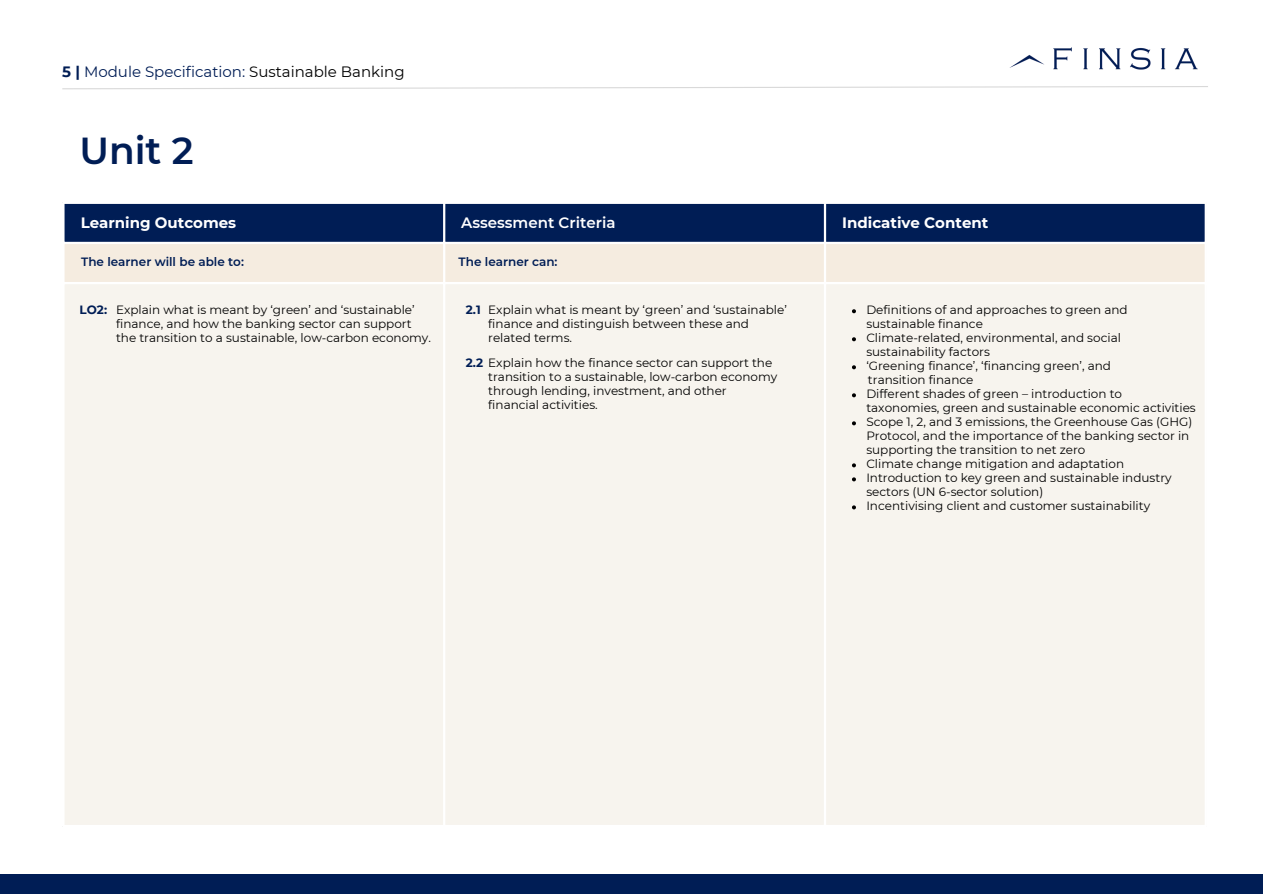
<style>
.page{position:relative;width:1263px;height:894px;background:#fff}
.page>*{position:absolute;margin:0;border:0;box-sizing:border-box;transform-origin:0 0}
.t1{font:600 37.5px "Montserrat";color:#001d55}
.t2{font:15px "Montserrat";color:#001d55}
.t3{font:700 15px "Montserrat";color:#fff}
.t4{font:600 15px "Montserrat";color:#fff}
.t5{font:12px/14px "Montserrat";color:#000}
.t6{font:600 12px "Montserrat";color:#001d55}
.t7{font:700 12px "Montserrat";color:#001d55}
.s1{font-weight:700}
.s2{color:#000}
.s3{font-weight:700;color:#001d55}
</style>
<div class="page">
<img style="left:1009px;top:47px;width:189px;height:23px">
<div style="left:0;top:873px;width:1263px;height:20px;background:#001d55"></div>
<svg style="left:62px;top:86px;width:1146px;height:4px"></svg>
<div style="left:65px;top:204px;width:1140px;height:38px;background:#001d55"></div>
<div style="left:65px;top:244px;width:1140px;height:38px;background:#f5ece0"></div>
<div style="left:65px;top:284px;width:1140px;height:540px;background:#f7f4ee"></div>
<hr style="left:443px;top:204px;width:2px;height:620px;background:#fff">
<hr style="left:824px;top:204px;width:2px;height:620px;background:#fff">
<svg style="left:852px;top:309px;width:4px;height:4px"></svg>
<svg style="left:852px;top:337px;width:4px;height:4px"></svg>
<svg style="left:852px;top:365px;width:4px;height:4px"></svg>
<svg style="left:852px;top:393px;width:4px;height:4px"></svg>
<svg style="left:852px;top:421px;width:4px;height:4px"></svg>
<svg style="left:852px;top:463px;width:4px;height:4px"></svg>
<svg style="left:852px;top:477px;width:4px;height:4px"></svg>
<svg style="left:852px;top:505px;width:4px;height:4px"></svg>
<p class="t2" style="left:62px;top:63px;width:344px"><span class="s1">5 |</span> Module Specification: <span class="s2">Sustainable Banking</span></p>
<p class="t1" style="left:80px;top:128px;width:116px">Unit 2</p>
<h1 class="t3" style="left:81px;top:214px;width:157px">Learning Outcomes</h1>
<p class="t4" style="left:461px;top:214px;width:156px">Assessment Criteria</p>
<p class="t3" style="left:842px;top:214px;width:148px">Indicative Content</p>
<p class="t6" style="left:81px;top:255px;width:164px">The learner will be able to:</p>
<p class="t6" style="left:459px;top:255px;width:100px">The learner can:</p>
<p class="t7" style="left:80px;top:302px;width:29px">LO2:</p>
<h3 class="t5" style="left:116px;top:303px;width:316px">Explain what is meant by ‘green’ and ‘sustainable’ finance, and how the banking sector can support the transition to a sustainable, low-carbon economy.</h3>
<p class="t7" style="left:466px;top:302px;width:16px">2.1</p>
<h4 class="t5" style="left:488px;top:303px;width:300px">Explain what is meant by ‘green’ and ‘sustainable’ finance and distinguish between these and</h4>
<p class="t5" style="left:866px;top:303px;width:263px">Definitions of and approaches to green and sustainable finance</p>
<p class="t5" style="left:866px;top:331px;width:256px">Climate-related, environmental, and social sustainability factors</p>
<p class="t5" style="left:866px;top:359px;width:246px">‘Greening finance’, ‘financing green’, and</p>
<p class="t5" style="left:868px;top:373px;width:107px">transition finance</p>
<p class="t5" style="left:866px;top:387px;width:331px">Different shades of green – introduction to taxonomies, green and sustainable economic activities</p>
<p class="t5" style="left:866px;top:415px;width:328px">Scope 1, 2, and 3 emissions, the Greenhouse Gas (GHG)<br>Protocol, and the importance of the banking sector in supporting the transition to net zero</p>
<p class="t5" style="left:866px;top:457px;width:259px">Climate change mitigation and adaptation</p>
<p class="t5" style="left:866px;top:471px;width:307px">Introduction to key green and sustainable industry sectors (UN 6-sector solution)</p>
<p class="t5" style="left:866px;top:499px;width:285px">Incentivising client and customer sustainability</p>
<p class="t5" style="left:488px;top:331px;width:85px">related terms.</p>
<p class="t5" style="left:466px;top:356px;width:308px"><span class="s3">2.2</span> Explain how the finance sector can support the</p>
<h4 class="t5" style="left:488px;top:370px;width:291px">transition to a sustainable, low-carbon economy through lending, investment, and other</h4>
<p class="t5" style="left:488px;top:398px;width:111px">financial activities.</p>
</div>
